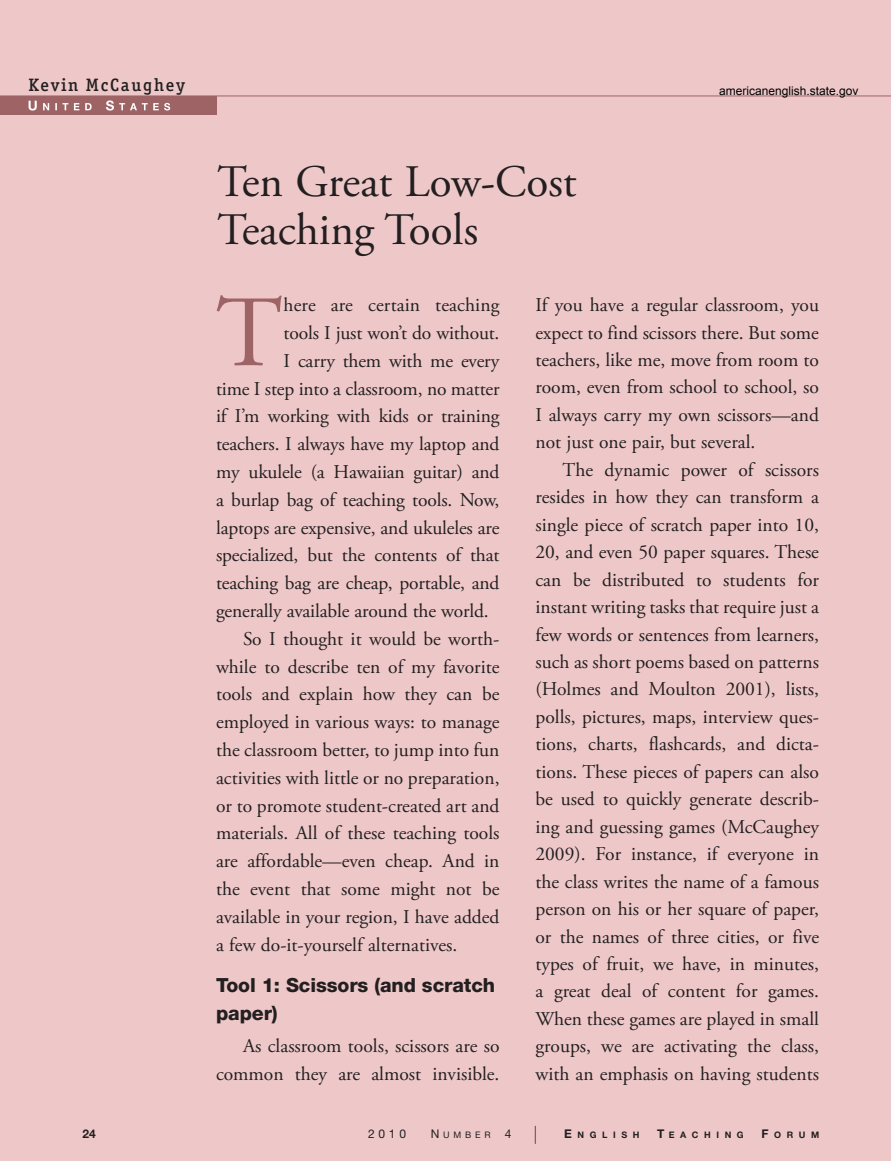
<style>
.page{position:relative;width:891px;height:1161px;background:#eec8c9}
.page>*{position:absolute;margin:0;border:0;box-sizing:border-box;transform-origin:0 0}
.t1{font:100.95px "Adobe Garamond Pro";color:#9e6365}
.t2{font:45px/48px "Adobe Garamond Pro";color:#231f20}
.t3{font:19.5px/27.5px "Adobe Garamond Pro";letter-spacing:-.01em;color:#231f20;text-align:justify}
.t4{font:800 19.5px/27.8px "Helvetica Neue LT Std";letter-spacing:-.005em;color:#231f20}
.t5{font:500 18px "Officina Ser ITC";letter-spacing:.1em;color:#231f20}
.t6{font:12px "Arial";color:#000}
.t7{font:12px "Helvetica Neue LT Std";color:#231f20}
.t8{font:700 12px "Helvetica Neue LT Std";color:#231f20}
.t9{font:700 9px "Helvetica Neue LT Std";letter-spacing:.62em;color:#231f20}
.t10{font:9px "Helvetica Neue LT Std";letter-spacing:.42em;color:#231f20}
.s1{font-size:12px}
.s2{font-weight:100;font-size:18px}
</style>
<div class="page">
<hr style="left:0;top:96px;width:891px;height:1px;background:#9e6365">
<div style="left:0;top:96px;width:216px;height:18px;background:#9e6365"></div>
<svg style="left:29px;top:100px;width:141px;height:11px"></svg>
<h2 class="t5" style="left:29px;top:74px;width:158px">Kevin McCaughey</h2>
<p class="t6" style="left:719px;top:83px;width:141px">americanenglish.state.gov</p>
<h1 class="t2" style="left:218px;top:159px;width:361px">Ten Great Low-Cost<br>Teaching Tools</h1>
<p class="t1" style="left:216px;top:273px;width:68px">T</p>
<p class="t3" style="left:284px;top:292px;width:217px">here are certain teaching</p>
<p class="t3" style="left:535px;top:292px;width:285px">If you have a regular classroom, you expect to find scissors there. But some teachers, like me, move from room to room, even from school to school, so I always carry my own scissors—and not just one pair, but several.</p>
<p class="t3" style="left:535px;top:457px;width:285px;text-indent:27px">The dynamic power of scissors resides in how they can transform a single piece of scratch paper into 10, 20, and even 50 paper squares. These can be distributed to students for instant writing tasks that require just a few words or sentences from learners, such as short poems based on patterns (Holmes and Moulton 2001), lists, polls, pictures, maps, interview ques&shy;tions, charts, flashcards, and dicta&shy;tions. These pieces of papers can also be used to quickly generate describ&shy;ing and guessing games (McCaughey 2009). For instance, if everyone in the class writes the name of a famous person on his or her square of paper, or the names of three cities, or five types of fruit, we have, in minutes, a great deal of content for games.<br>When these games are played in small groups, we are activating the class, with an emphasis on having students</p>
<p class="t3" style="left:284px;top:320px;width:217px">tools I just won’t do without.</p>
<p class="t3" style="left:284px;top:348px;width:217px">I carry them with me every</p>
<p class="t3" style="left:216px;top:375px;width:285px">time I step into a classroom, no matter</p>
<p class="t3" style="left:216px;top:403px;width:285px">if I’m working with kids or training</p>
<p class="t3" style="left:216px;top:431px;width:285px">teachers. I always have my laptop and</p>
<p class="t3" style="left:216px;top:459px;width:285px">my ukulele (a Hawaiian guitar) and</p>
<p class="t3" style="left:216px;top:487px;width:285px">a burlap bag of teaching tools. Now,</p>
<p class="t3" style="left:216px;top:514px;width:285px">laptops are expensive, and ukuleles are</p>
<p class="t3" style="left:216px;top:542px;width:285px">specialized, but the contents of that</p>
<p class="t3" style="left:216px;top:570px;width:285px">teaching bag are cheap, portable, and</p>
<p class="t3" style="left:216px;top:598px;width:274px">generally available around the world.</p>
<p class="t3" style="left:216px;top:625px;width:285px;text-indent:27px">So I thought it would be worth&shy;while to describe ten of my favorite tools and explain how they can be employed in various ways: to manage the classroom better, to jump into fun activities with little or no preparation, or to promote student-created art and materials. All of these teaching tools are affordable—even cheap. And in the event that some might not be available in your region, I have added a few do-it-yourself alternatives.</p>
<h3 class="t4" style="left:216px;top:971px;width:281px">Tool 1: Scissors (and scratch paper)</h3>
<p class="t3" style="left:216px;top:1033px;width:285px;text-align:right">As classroom tools, scissors are so common they are almost invisible.</p>
<p class="t8" style="left:82px;top:1126px;width:15px">24</p>
<p class="t7" style="left:368px;top:1127px;width:40px">2010</p>
<p class="t10" style="left:431px;top:1130px;width:108px"><span class="s1">N</span>UMBER <span class="s1">4</span> <span class="s2">|</span></p>
<p class="t9" style="left:564px;top:1129px;width:77px"><span class="s1">E</span>NGLISH</p>
<p class="t9" style="left:657px;top:1129px;width:88px"><span class="s1">T</span>EACHING</p>
<p class="t9" style="left:762px;top:1129px;width:59px"><span class="s1">F</span>ORUM</p>
</div>
